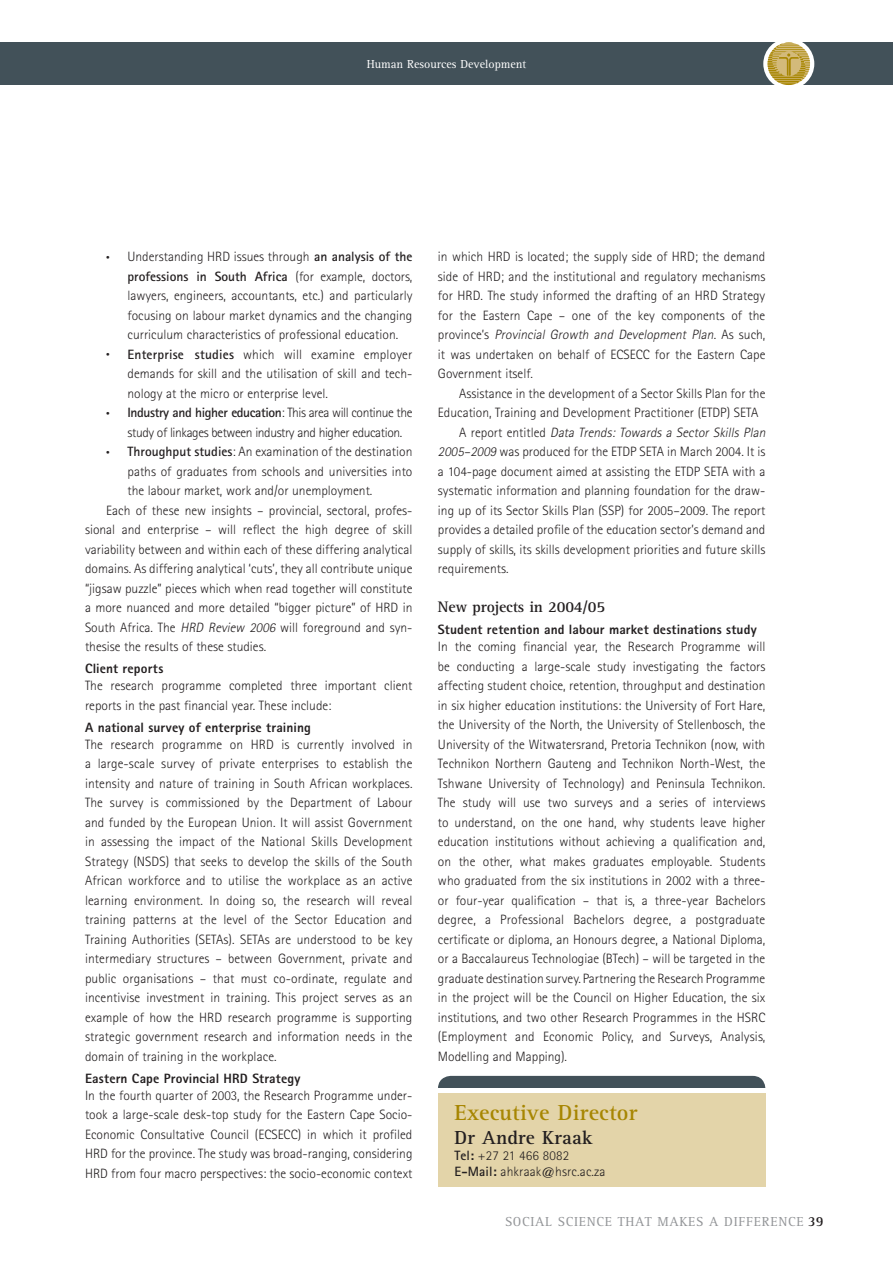
<style>
.page{position:relative;width:893px;height:1263px;background:#fff}
.page>*{position:absolute;margin:0;border:0;box-sizing:border-box;transform-origin:0 0}
.t1{font:700 22.5px "Rotis Serif";letter-spacing:.01em;color:#a78602}
.t2{font:700 19.5px "Rotis Serif";letter-spacing:.01em;color:#231f20}
.t3{font:700 15.75px "Rotis Serif";letter-spacing:-.01em;color:#231f20}
.t4{font:300 13.5px/19.5px "Rotis Sans Serif";color:#231f20;text-align:justify}
.t5{font:800 13.5px "Rotis Sans Serif";letter-spacing:.01em;color:#231f20}
.t6{font:300 13.5px/19.5px "Rotis Sans Serif";letter-spacing:-.03em;color:#231f20}
.t7{font:italic 300 13.5px "Rotis Sans Serif";color:#231f20}
.t8{font:13.5px "Rotis Serif";letter-spacing:.05em;color:#939598}
.t9{font:12px "Rotis Serif";color:#fff}
.s1{font-size:7.5px}
.s2{font-weight:700}
.s3{font-style:italic}
.s4{font-style:normal}
.s5{font-weight:700;font-size:14.25px;color:#231f20}
</style>
<div class="page">
<div style="left:0;top:43px;width:893px;height:42px;background:#425159"></div>
<div style="left:763px;top:38px;width:51px;height:51px;background:#fff;border-radius:50%"></div>
<svg style="left:767px;top:43px;width:43px;height:42px"></svg>
<div style="left:438px;top:1076px;width:327px;height:12px;background:#425159"></div>
<div style="left:438px;top:1093px;width:327px;height:93px;background:#e3d4a9"></div>
<p class="t9" style="left:367px;top:57px;width:161px">Human Resources Development</p>
<p class="t4" style="left:128px;top:247px;width:286px;text-indent:-21px"><span class="s1">•</span> Understanding HRD issues through <span class="s2">an analysis of the professions in South Africa</span> (for example, doctors, lawyers, engineers, accountants, etc.) and particularly focusing on labour market dynamics and the changing curriculum characteristics of professional education.</p>
<p class="t4" style="left:128px;top:344px;width:286px;text-indent:-21px"><span class="s1">•</span> <span class="s2">Enterprise studies</span> which will examine employer demands for skill and the utilisation of skill and tech&shy;nology at the micro or enterprise level.</p>
<p class="t6" style="left:128px;top:403px;width:286px;text-indent:-21px"><span class="s1">•</span> <span class="s2">Industry and higher education</span>: This area will continue the study of linkages between industry and higher education.</p>
<p class="t4" style="left:106px;top:442px;width:308px"><span class="s1">•</span> <span class="s2">Throughput studies</span>: An examination of the destination</p>
<p class="t4" style="left:128px;top:461px;width:286px">paths of graduates from schools and universities into</p>
<p class="t4" style="left:128px;top:481px;width:246px">the labour market, work and/or unemployment.</p>
<p class="t4" style="left:106px;top:500px;width:308px">Each of these new insights – provincial, sectoral, profes-</p>
<p class="t4" style="left:85px;top:520px;width:329px">sional and enterprise – will reflect the high degree of skill</p>
<p class="t4" style="left:85px;top:539px;width:329px">variability between and within each of these differing analytical</p>
<p class="t4" style="left:85px;top:559px;width:329px">domains. As differing analytical ‘cuts’, they all contribute unique</p>
<p class="t4" style="left:85px;top:578px;width:329px">“jigsaw puzzle” pieces which when read together will constitute</p>
<p class="t4" style="left:85px;top:598px;width:329px">a more nuanced and more detailed “bigger picture” of HRD in</p>
<p class="t4" style="left:85px;top:617px;width:329px">South Africa. The <span class="s3">HRD Review 2006</span> will foreground and syn-</p>
<p class="t4" style="left:85px;top:637px;width:183px">thesise the results of these studies.</p>
<p class="t5" style="left:85px;top:660px;width:80px">Client reports</p>
<p class="t4" style="left:85px;top:676px;width:329px">The research programme completed three important client reports in the past financial year. These include:</p>
<p class="t5" style="left:85px;top:718px;width:227px">A national survey of enterprise training</p>
<p class="t4" style="left:85px;top:734px;width:329px">The research programme on HRD is currently involved in a large-scale survey of private enterprises to establish the intensity and nature of training in South African workplaces.<br>The survey is commissioned by the Department of Labour and funded by the European Union. It will assist Government in assessing the impact of the National Skills Development Strategy (NSDS) that seeks to develop the skills of the South African workforce and to utilise the workplace as an active learning environment. In doing so, the research will reveal training patterns at the level of the Sector Education and Training Authorities (SETAs). SETAs are understood to be key intermediary structures – between Government, private and public organisations – that must co-ordinate, regulate and incentivise investment in training. This project serves as an example of how the HRD research programme is supporting strategic government research and information needs in the domain of training in the workplace.</p>
<p class="t5" style="left:85px;top:1069px;width:217px">Eastern Cape Provincial HRD Strategy</p>
<p class="t4" style="left:85px;top:1085px;width:329px">In the fourth quarter of 2003, the Research Programme under&shy;took a large-scale desk-top study for the Eastern Cape Socio-Economic Consultative Council (ECSECC) in which it profiled HRD for the province. The study was broad-ranging, considering HRD from four macro perspectives: the socio-economic context</p>
<p class="t4" style="left:438px;top:247px;width:329px">in which HRD is located; the supply side of HRD; the demand side of HRD; and the institutional and regulatory mechanisms for HRD. The study informed the drafting of an HRD Strategy for the Eastern Cape – one of the key components of the p r ov i n c e ’s <span class="s3">Provincial Growth and Development Plan</span>. As s u c h , it was undertaken on behalf of ECSECC for the Eastern Cape Government itself.</p>
<p class="t4" style="left:459px;top:383px;width:308px">Assistance in the development of a Sector Skills Plan for the</p>
<p class="t4" style="left:438px;top:403px;width:322px">Education, Training and Development Practitioner (ETDP) SETA</p>
<p class="t7" style="left:459px;top:424px;width:310px"><span class="s4">A r e p o r t e n t i t l e d</span> Data Trends: Towards a Sector Skills Plan</p>
<p class="t4" style="left:438px;top:442px;width:329px"><span class="s3">2005–2009</span> was produced for the ETDP SETA in March 2004. It is</p>
<p class="t4" style="left:438px;top:461px;width:329px">a 104-page document aimed at assisting the ETDP SETA with a</p>
<p class="t4" style="left:438px;top:481px;width:329px">systematic information and planning foundation for the draw-</p>
<p class="t4" style="left:438px;top:500px;width:329px">ing up of its Sector Skills Plan (SSP) for 2005–2009. The report</p>
<p class="t4" style="left:438px;top:520px;width:329px">provides a detailed profile of the education sector’s demand and</p>
<p class="t4" style="left:438px;top:539px;width:329px">supply of skills, its skills development priorities and future skills</p>
<p class="t4" style="left:438px;top:559px;width:72px">requirements.</p>
<p class="t3" style="left:438px;top:598px;width:169px">New projects in 2004/05</p>
<p class="t5" style="left:438px;top:621px;width:320px">Student retention and labour market destinations study</p>
<p class="t4" style="left:438px;top:637px;width:329px">In the coming financial year, the Research Programme will be conducting a large-scale study investigating the factors affecting student choice, retention, throughput and destination in six higher education institutions: the University of Fort Hare, the University of the North, the University of Stellenbosch, the University of the Witwatersrand, Pretoria Technikon (now, with Technikon Northern Gauteng and Technikon North-West, the Tshwane University of Technology) and Peninsula Technikon.<br>The study will use two surveys and a series of interviews to understand, on the one hand, why students leave higher education institutions without achieving a qualification and, on the other, what makes graduates employable. Students who graduated from the six institutions in 2002 with a three&shy;or four-year qualification – that is, a three-year Bachelors degree, a Professional Bachelors degree, a postgraduate certificate or diploma, an Honours degree, a National Diploma, or a Baccalaureus Technologiae (BTech) – will be targeted in the graduate destination survey. Partnering the Research Programme in the project will be the Council on Higher Education, the six institutions, and two other Research Programmes in the HSRC (Employment and Economic Policy, and Surveys, Analysis, Modelling and Mapping).</p>
<h1 class="t1" style="left:454px;top:1099px;width:185px">Executive Director</h1>
<h2 class="t2" style="left:454px;top:1126px;width:140px">Dr Andre Kraak</h2>
<p class="t4" style="left:454px;top:1147px;width:153px;line-height:16.2px"><span class="s2">Tel:</span> +27 21 466 8082<br><span class="s2">E-Mail:</span> ahkraak@hsrc.ac.za</p>
<p class="t8" style="left:505px;top:1214px;width:320px">SOCIAL SCIENCE THAT MAKES A DIFFERENCE <span class="s5">39</span></p>
</div>
